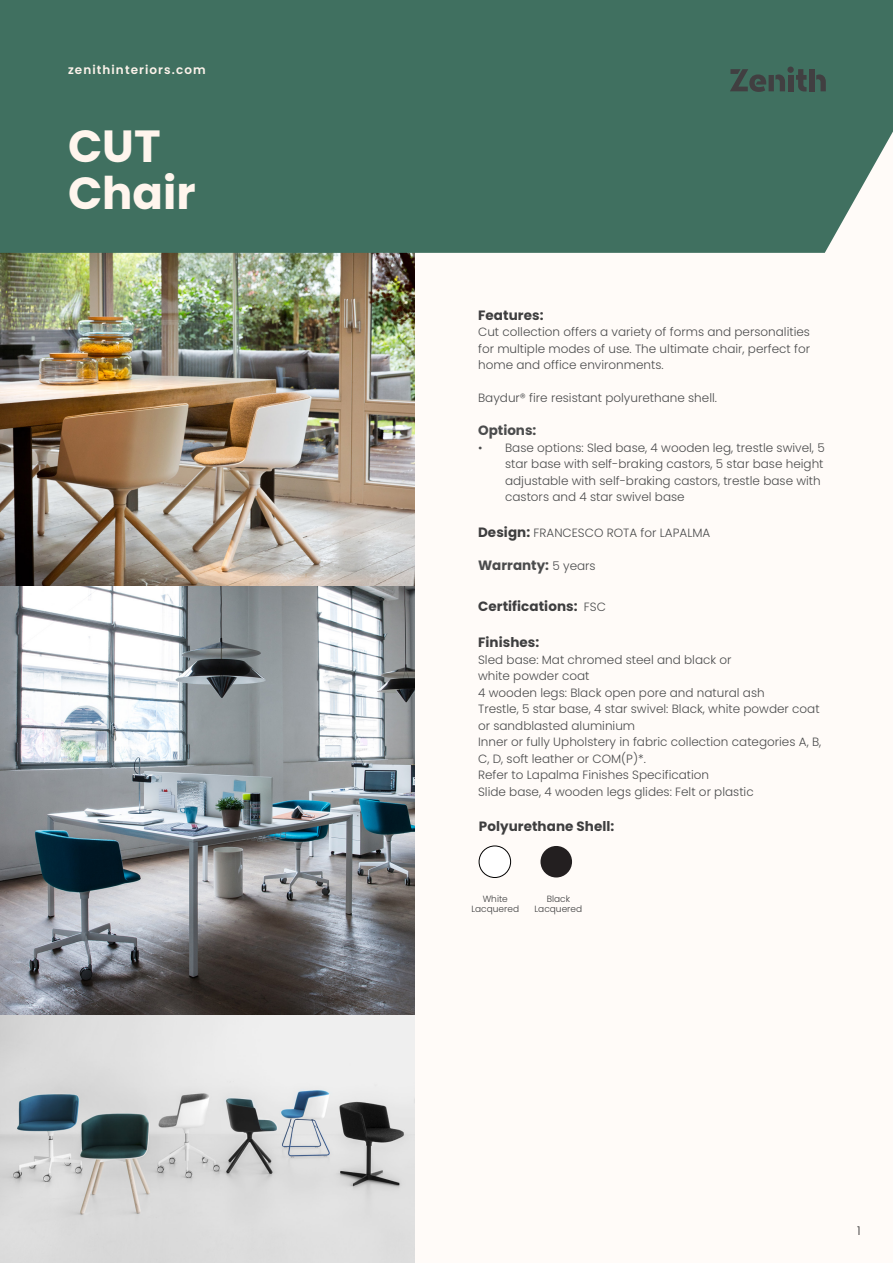
<style>
.page{position:relative;width:893px;height:1263px;background:#fffbf8}
.page>*{position:absolute;margin:0;border:0;box-sizing:border-box;transform-origin:0 0}
.PRODUCT_NAME{font:700 45px "Poppins";color:#fff5ed}
.COPY{font:700 13.5px "Poppins";letter-spacing:.005em;color:#3e3e3f}
.COPY-2{font:700 13.5px "Poppins";color:#4b4c4d}
.COPY-3{font:300 12px/16.5px "Poppins";color:#4b4c4d}
.WEBSITE_TOP_LEFT{font:600 12px "Poppins";letter-spacing:.09em;color:#fdf3eb}
.t1{font:300 12px "Poppins";color:#312f30}
.COLOURS_SPECS{font:300 9px "Poppins";color:#3e3e3f}
.s1{font-weight:700;font-size:13.5px;color:#3e3e3f}
.s2{font-weight:300;font-size:12px}
.s3{font-weight:300;font-size:12px;color:#4b4c4d}
</style>
<div class="page">
<img style="left:0;top:253px;width:415px;height:1010px">
<div style="left:0;top:0;width:893px;height:253px;background:#407060"></div>
<div style="left:540px;top:846px;width:32px;height:31px;background:#231f20;border-radius:50%"></div>
<div style="left:479px;top:846px;width:32px;height:31px;background:#fff;border-radius:50%"></div>
<div style="left:479px;top:846px;width:32px;height:32px;border:1px solid #000;border-radius:50%"></div>
<div style="left:788px;top:75px;width:5px;height:16px;background:#413f41"></div>
<div style="left:787px;top:67px;width:7px;height:6px;background:#413f41;border-radius:50%"></div>
<svg style="left:796px;top:69px;width:10px;height:23px"></svg>
<div style="left:809px;top:69px;width:6px;height:22px;background:#413f41"></div>
<svg style="left:816px;top:74px;width:10px;height:17px"></svg>
<svg style="left:730px;top:69px;width:55px;height:23px"></svg>
<p class="WEBSITE_TOP_LEFT" style="left:68px;top:63px;width:139px">zenithinteriors.com</p>
<p class="PRODUCT_NAME" style="left:68px;top:120px;width:94px">CUT</p>
<p class="PRODUCT_NAME" style="left:68px;top:167px;width:129px">Chair</p>
<p class="COPY" style="left:478px;top:307px;width:67px">Features:</p>
<p class="COPY-3" style="left:478px;top:324px;width:333px;text-align:justify">Cut collection offers a variety of forms and personalities for multiple modes of use. The ultimate chair, perfect for home and office environments.</p>
<p class="COPY-3" style="left:478px;top:390px;width:240px">Baydur® fire resistant polyurethane shell.</p>
<p class="COPY-2" style="left:478px;top:422px;width:60px">Options:</p>
<p class="COPY-3" style="left:505px;top:439px;width:321px;text-indent:-27px">• Base options: Sled base, 4 wooden leg, trestle swivel, 5 star base with self-braking castors, 5 star base height adjustable with self-braking castors, trestle base with castors and 4 star swivel base</p>
<p class="COPY-3" style="left:478px;top:525px;width:234px"><span class="s1">Design:</span> FRANCESCO ROTA for LAPALMA</p>
<p class="COPY-2" style="left:478px;top:557px;width:119px">Warranty: <span class="s2">5 years</span></p>
<p class="COPY" style="left:478px;top:599px;width:129px">Certifications: <span class="s3">FSC</span></p>
<p class="COPY" style="left:478px;top:635px;width:63px">Finishes:</p>
<p class="COPY-3" style="left:478px;top:651px;width:255px">Sled base: Mat chromed steel and black or white powder coat</p>
<p class="COPY-3" style="left:478px;top:684px;width:288px">4 wooden legs: Black open pore and natural ash</p>
<p class="COPY-3" style="left:478px;top:701px;width:343px">Trestle, 5 star base, 4 star swivel: Black, white powder coat or sandblasted aluminium</p>
<p class="COPY-3" style="left:478px;top:734px;width:345px">Inner or fully Upholstery in fabric collection categories A, B,<br>C, D, soft leather or COM(P)*.</p>
<p class="COPY-3" style="left:478px;top:767px;width:233px">Refer to Lapalma Finishes Specification</p>
<p class="COPY-3" style="left:478px;top:783px;width:277px">Slide base, 4 wooden legs glides: Felt or plastic</p>
<p class="COPY" style="left:479px;top:818px;width:137px">Polyurethane Shell:</p>
<p class="COLOURS_SPECS" style="left:483px;top:894px;width:27px">White</p>
<p class="COLOURS_SPECS" style="left:471px;top:903px;width:49px">Lacquered</p>
<p class="COLOURS_SPECS" style="left:547px;top:894px;width:25px">Black</p>
<p class="COLOURS_SPECS" style="left:534px;top:903px;width:49px">Lacquered</p>
<p class="t1" style="left:857px;top:1224px;width:5px">1</p>
</div>
